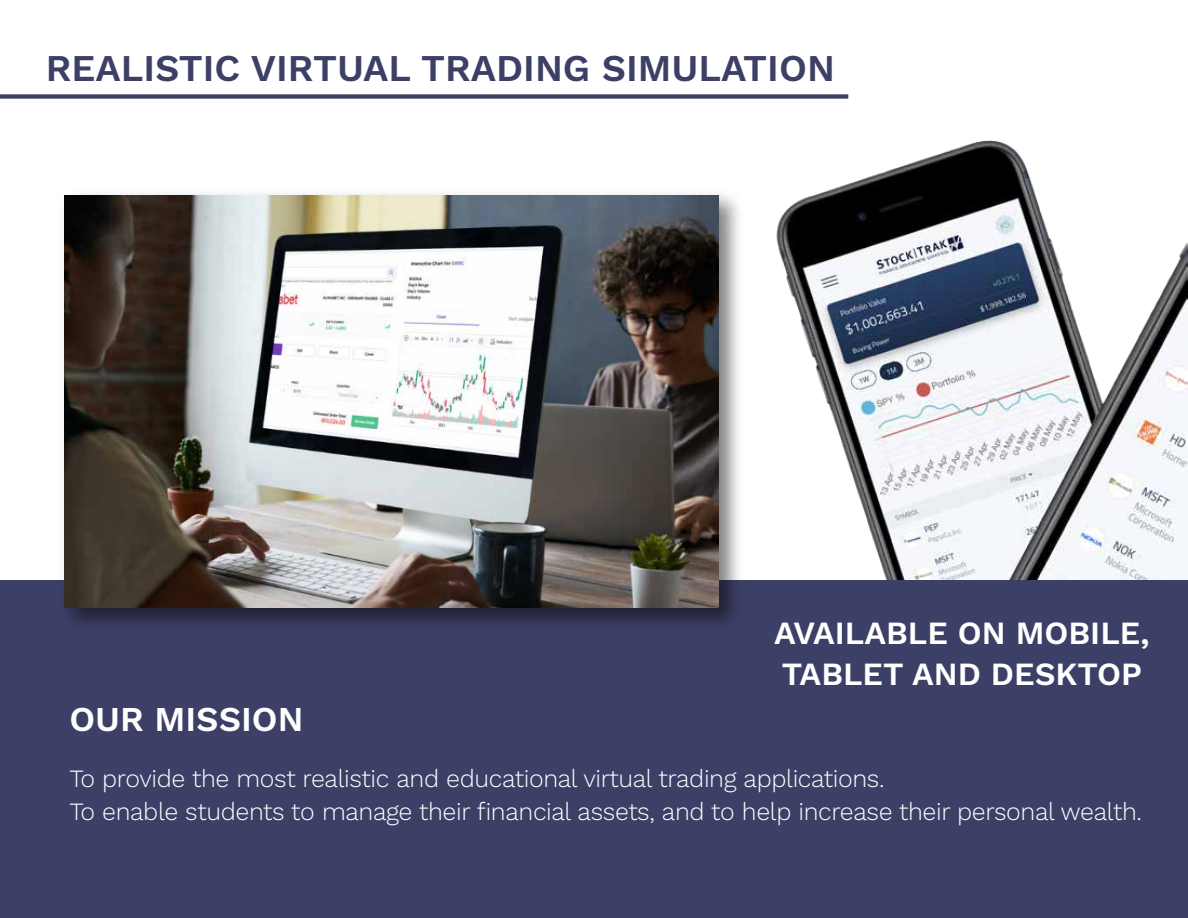
<style>
.page{position:relative;width:1188px;height:918px;background:#fff}
.page>*{position:absolute;margin:0;border:0;box-sizing:border-box;transform-origin:0 0}
.t1{font:600 37.8px "Work Sans";color:#3d4066}
.t2{font:600 34.8px "Work Sans";color:#fff}
.t3{font:600 32.4px/41px "Work Sans";color:#fff}
.t4{font:300 24.9px/32.4px "Work Sans";letter-spacing:-.015em;color:#fff}
</style>
<div class="page">
<img style="left:752px;top:140px;width:436px;height:441px">
<div style="left:0;top:94px;width:848px;height:5px;background:#3d4066"></div>
<div style="left:0;top:581px;width:1188px;height:337px;background:#3d4066"></div>
<img style="left:51px;top:194px;width:701px;height:430px">
<img style="left:64px;top:195px;width:655px;height:412px">
<h1 class="t1" style="left:46px;top:46px;width:791px">REALISTIC VIRTUAL TRADING SIMULATION</h1>
<h3 class="t3" style="left:774px;top:614px;width:377px">AVAILABLE ON MOBILE,<br>TABLET AND DESKTOP</h3>
<h2 class="t2" style="left:69px;top:699px;width:236px">OUR MISSION</h2>
<p class="t4" style="left:69px;top:764px;width:1074px">To provide the most realistic and educational virtual trading applications.<br>To enable students to manage their financial assets, and to help increase their personal wealth.</p>
</div>
